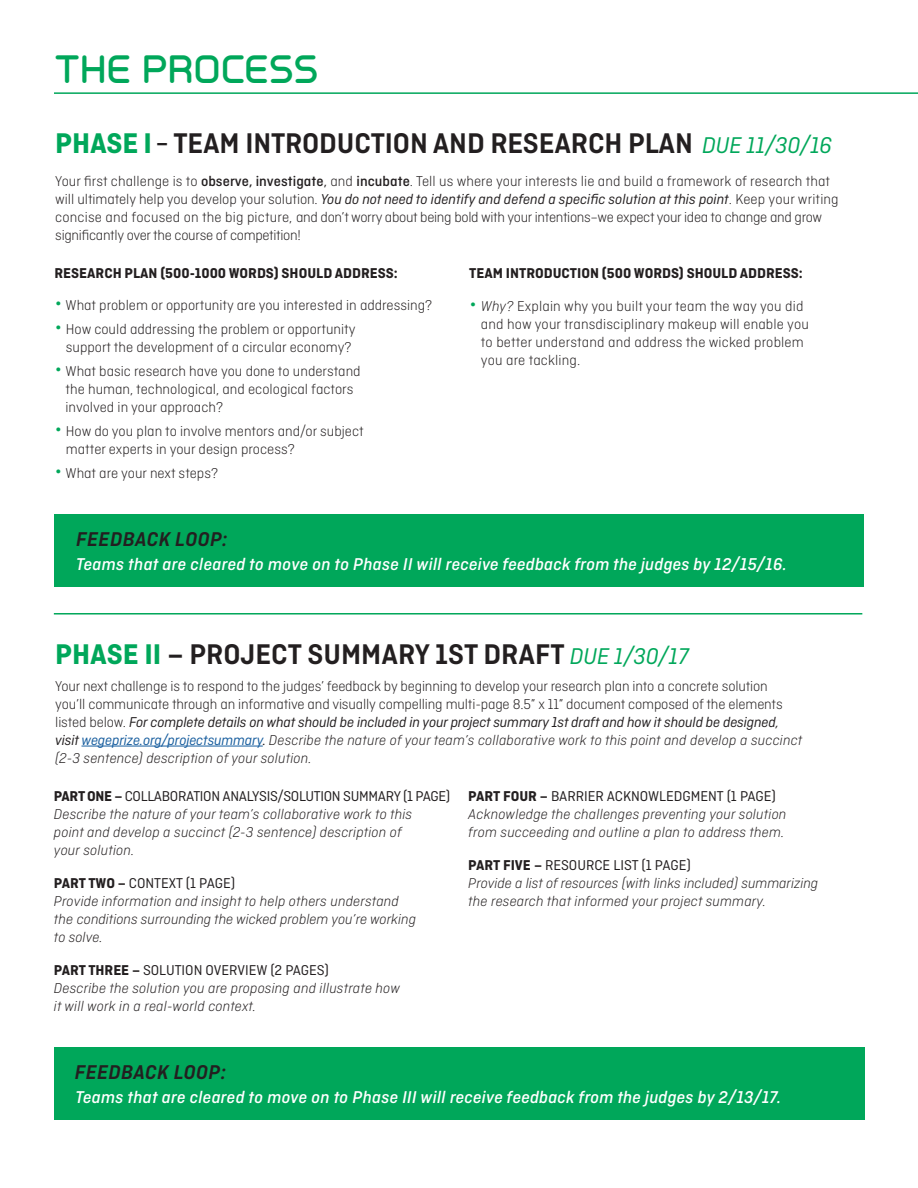
<style>
.page{position:relative;width:918px;height:1188px;background:#fff}
.page>*{position:absolute;margin:0;border:0;box-sizing:border-box;transform-origin:0 0}
.t1{font:700 36px "Primus";color:#00a75a}
.Body_Copy{font:600 30px "Ciutadella";letter-spacing:-.005em;color:#231f20}
.t2{font:italic 600 21px "Ciutadella";letter-spacing:.02em;color:#231f20}
.Body_Copy-2{font:italic 500 18px "Ciutadella";letter-spacing:.01em;color:#fff}
.Body_Copy-3{font:300 15px/18px "Ciutadella";color:#231f20}
.Body_Copy-4{font:italic 300 15px/18px "Ciutadella";letter-spacing:.01em;color:#231f20}
.Body_Copy-5{font:300 15px/18px "Ciutadella";letter-spacing:-.02em;color:#231f20}
.t3{font:15px "Ciutadella";letter-spacing:-.005em;color:#231f20}
.Body_Copy-6{font:700 15px "Ciutadella";color:#231f20}
.s1{font-weight:700;color:#00a75a}
.s2{font-weight:700;font-size:22.5px}
.s3{font-weight:400;font-style:italic;font-size:24px;color:#00a75a}
.s4{font-weight:500}
.s5{font-weight:400}
.s6{font-weight:400;font-style:italic}
.s7{font-size:24px;color:#00a75a}
.s8{font-style:italic}
.s9{font-weight:700}
.s10{font-weight:400;font-style:italic;color:#175d9e}
</style>
<div class="page">
<hr style="left:81px;top:746px;width:182px;height:1px;background:#175d9e">
<div style="left:54px;top:514px;width:810px;height:72px;background:#00a75a"></div>
<div style="left:55px;top:1047px;width:810px;height:73px;background:#00a75a"></div>
<hr style="left:54px;top:92px;width:864px;height:2px;background:#00a75a">
<hr style="left:54px;top:613px;width:808px;height:2px;background:#00a75a">
<p class="t1" style="left:54px;top:45px;width:266px">THE PROCESS</p>
<p class="Body_Copy" style="left:55px;top:126px;width:779px"><span class="s1">PHASE I</span> <span class="s2">–</span> TEAM INTRODUCTION AND RESEARCH PLAN <span class="s3">DUE 11/30/16</span></p>
<p class="Body_Copy-5" style="left:55px;top:172px;width:785px">Your first challenge is to <span class="s4">observe, investigate</span><span class="s5">,</span> and <span class="s4">incubate</span>. Tell us where your interests lie and build a framework of research that will ultimately help you develop your solution. <span class="s6">You do not need to identify and defend a specific solution at this point</span>. Keep your writing concise and focused on the big picture, and don’t worry about being bold with your intentions–we expect your idea to change and grow significantly over the course of competition!</p>
<p class="Body_Copy-6" style="left:55px;top:265px;width:345px">RESEARCH PLAN (500-1000 WORDS) SHOULD ADDRESS:</p>
<p class="Body_Copy-3" style="left:55px;top:296px;width:379px"><span class="s7">•</span> What problem or opportunity are you interested in addressing?</p>
<p class="Body_Copy-3" style="left:55px;top:320px;width:302px;text-align:center"><span class="s7">•</span> How could addressing the problem or opportunity support the development of a circular economy?</p>
<p class="Body_Copy-3" style="left:66px;top:362px;width:297px;text-indent:-11px"><span class="s7">•</span> What basic research have you done to understand the human, technological, and ecological factors involved in your approach?</p>
<p class="Body_Copy-3" style="left:66px;top:422px;width:299px;text-indent:-11px"><span class="s7">•</span> How do you plan to involve mentors and/or subject matter experts in your design process?</p>
<p class="Body_Copy-3" style="left:55px;top:464px;width:165px"><span class="s7">•</span> What are your next steps?</p>
<p class="t2" style="left:76px;top:527px;width:153px">FEEDBACK LOOP:</p>
<p class="Body_Copy-6" style="left:469px;top:265px;width:335px">TEAM INTRODUCTION (500 WORDS) SHOULD ADDRESS:</p>
<p class="Body_Copy-3" style="left:481px;top:297px;width:330px;text-indent:-12px"><span class="s7">•</span> <span class="s8">Why?</span> Explain why you built your team the way you did and how your transdisciplinary makeup will enable you to better understand and address the wicked problem you are tackling.</p>
<p class="Body_Copy-2" style="left:76px;top:554px;width:712px">Teams that are cleared to move on to Phase II will receive feedback from the judges by 12/15/16.</p>
<p class="Body_Copy" style="left:55px;top:637px;width:635px"><span class="s1">PHASE II</span> <span class="s9">–</span> PROJECT SUMMARY 1ST DRAFT <span class="s3">DUE 1/30/17</span></p>
<p class="Body_Copy-3" style="left:55px;top:677px;width:749px">Your next challenge is to respond to the judges’ feedback by beginning to develop your research plan into a concrete solution<br>you’ll communicate through an informative and visually compelling multi-page 8.5” x 11” document composed of the elements listed below. <span class="s6">For complete details on what should be included in your project summary 1st draft and how it should be designed, visit</span> <span class="s10">wegeprize.org/projectsummary</span><span class="s6">.</span> <span class="s8">Describe the nature of your team’s collaborative work to this point and develop a succinct (2-3 sentence) description of your solution.</span></p>
<p class="t3" style="left:54px;top:788px;width:398px"><span class="s9">PART ONE –</span> COLLABORATION ANALYSIS/SOLUTION SUMMARY (1 PAGE)</p>
<p class="Body_Copy-4" style="left:54px;top:805px;width:360px">Describe the nature of your team’s collaborative work to this point and develop a succinct (2-3 sentence) description of your solution.</p>
<p class="t3" style="left:54px;top:875px;width:183px"><span class="s9">PART TWO –</span> CONTEXT (1 PAGE)</p>
<p class="Body_Copy-4" style="left:54px;top:892px;width:364px">Provide information and insight to help others understand the conditions surrounding the wicked problem you’re working to solve.</p>
<p class="t3" style="left:54px;top:962px;width:276px"><span class="s9">PART THREE –</span> SOLUTION OVERVIEW (2 PAGES)</p>
<p class="Body_Copy-4" style="left:54px;top:979px;width:348px">Describe the solution you are proposing and illustrate how it will work in a real-world context.</p>
<p class="t3" style="left:468px;top:788px;width:309px"><span class="s9">PART FOUR –</span> BARRIER ACKNOWLEDGMENT (1 PAGE)</p>
<p class="Body_Copy-4" style="left:468px;top:805px;width:320px">Acknowledge the challenges preventing your solution from succeeding and outline a plan to address them.</p>
<p class="t3" style="left:468px;top:857px;width:224px"><span class="s9">PART FIVE –</span> RESOURCE LIST (1 PAGE)</p>
<p class="Body_Copy-4" style="left:468px;top:874px;width:351px">Provide a list of resources (with links included) summarizing the research that informed your project summary.</p>
<p class="t2" style="left:75px;top:1060px;width:153px">FEEDBACK LOOP:</p>
<p class="Body_Copy-2" style="left:75px;top:1087px;width:707px">Teams that are cleared to move on to Phase III will receive feedback from the judges by 2/13/17.</p>
</div>
